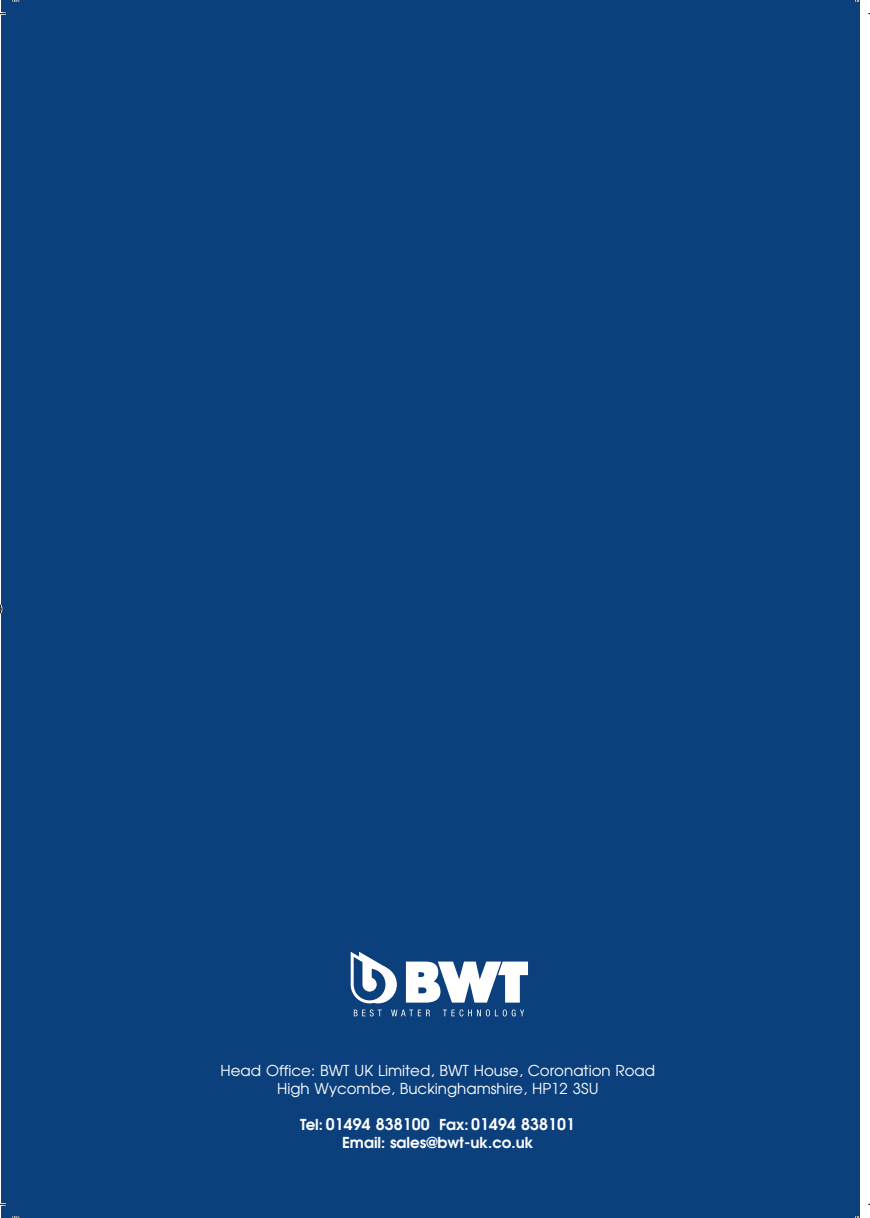
<style>
.page{position:relative;width:870px;height:1218px;background:#fff}
.page>*{position:absolute;margin:0;border:0;box-sizing:border-box;transform-origin:0 0}
.t1{font:700 16px "Avian";color:#fff}
.t2{font:15px/18px "Avian";color:#fff;text-align:center}
.t3{font:700 15px/18px "Avian";color:#fff;text-align:center}
</style>
<div class="page">
<div style="left:1px;top:0;width:857px;height:1218px;background:#0c407d"></div>
<svg style="left:350px;top:951px;width:178px;height:65px"></svg>
<svg style="left:0;top:12px;width:6px;height:3px"></svg>
<svg style="left:0;top:1203px;width:6px;height:2px"></svg>
<svg style="left:12px;top:0;width:7px;height:2px"></svg>
<svg style="left:12px;top:1216px;width:7px;height:2px"></svg>
<svg style="left:0;top:604px;width:3px;height:10px"></svg>
<p class="t2" style="left:220px;top:1062px;width:436px">Head Office: BWT UK Limited, BWT House, Coronation Road<br>High Wycombe, Buckinghamshire, HP12 3SU</p>
<p class="t3" style="left:300px;top:1116px;width:277px">Tel: 01376 334 200 Fax: 01376 334 201<br>Email: sales@bwt-uk.co.uk</p>
<p class="t1" style="left:327px;top:1115px;width:105px">01494 838100</p>
<p class="t1" style="left:472px;top:1115px;width:105px">01494 838101</p>
</div>
